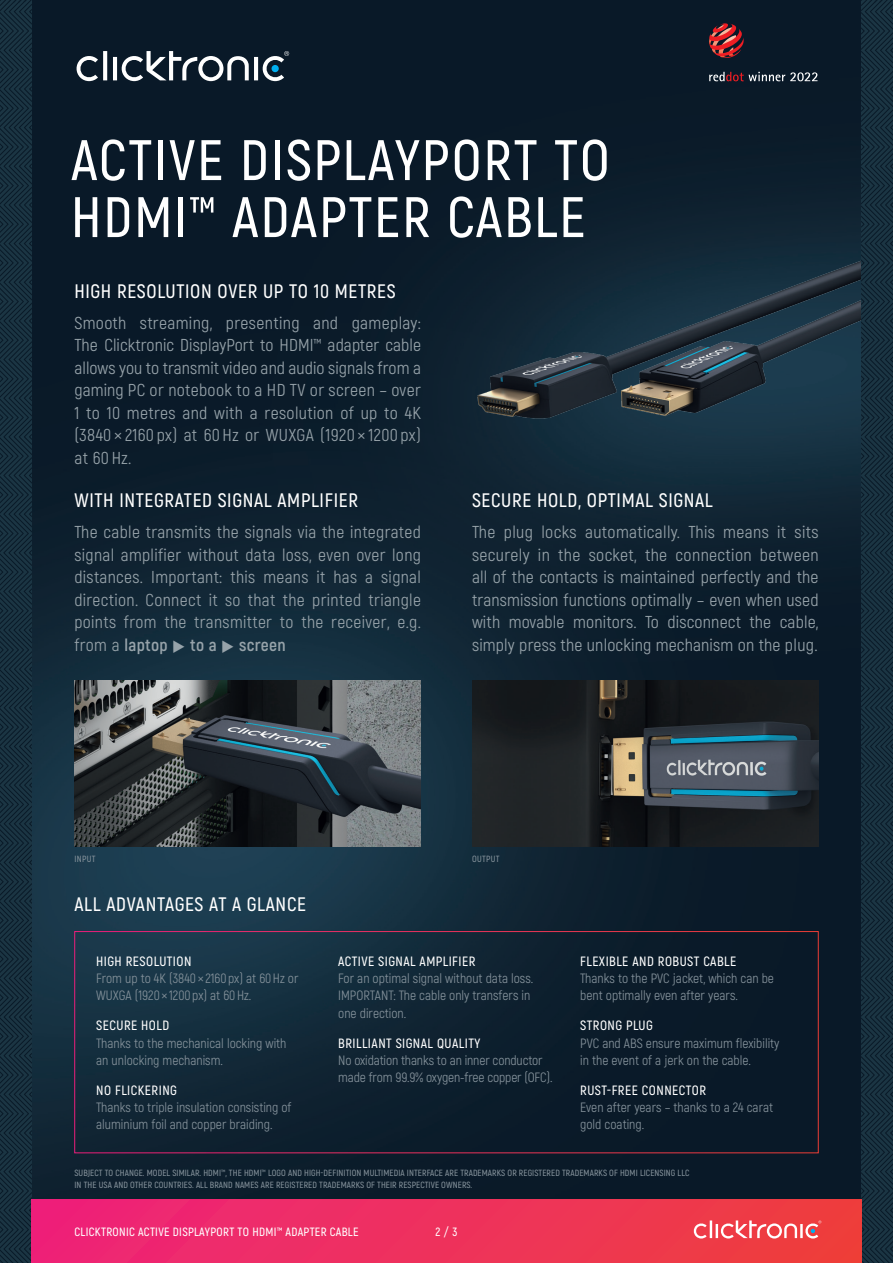
<style>
.page{position:relative;width:893px;height:1263px;background:#fff}
.page>*{position:absolute;margin:0;border:0;box-sizing:border-box;transform-origin:0 0}
.t1{font:600 57px/57px "Akrobat";letter-spacing:.035em;color:#fff}
.t2{font:600 19.5px "Akrobat";letter-spacing:.035em;color:#fff}
.t3{font:17.25px/22.5px "Akrobat";letter-spacing:.02em;color:#97a3aa;text-align:justify}
.t4{font:13.5px/17.2px "Akrobat";color:#85929b}
.t5{font:600 13.5px "Akrobat";letter-spacing:.035em;color:#fff}
.t6{font:600 12px "Akrobat";letter-spacing:.025em;color:#fff}
.t7{font:600 9px/12px "Akrobat";letter-spacing:.01em;color:#85929b}
.s1{font-weight:700}
</style>
<div class="page">
<img style="left:32px;top:0;width:829px;height:1199px">
<svg style="left:709px;top:23px;width:35px;height:35px"></svg>
<svg style="left:709px;top:72px;width:108px;height:9px"></svg>
<img style="left:74px;top:680px;width:347px;height:167px">
<img style="left:468px;top:230px;width:393px;height:213px">
<img style="left:472px;top:680px;width:347px;height:167px">
<svg style="left:0;top:0;width:32px;height:1263px;background:#152d3b"></svg>
<svg style="left:861px;top:0;width:32px;height:1263px;background:#162d3b"></svg>
<div style="left:32px;top:1199px;width:829px;height:64px;background:linear-gradient(to right,#ee227b,#ee403c)"></div>
<svg style="left:75px;top:51px;width:214px;height:30px"></svg>
<svg style="left:693px;top:1220px;width:128px;height:18px"></svg>
<h1 class="t1" style="left:71px;top:132px;width:540px">ACTIVE DISPLAYPORT TO<br>HDMI™ ADAPTER CABLE</h1>
<p class="t2" style="left:74px;top:279px;width:323px">HIGH RESOLUTION OVER UP TO 10 METRES</p>
<p class="t3" style="left:74px;top:312px;width:348px">Smooth streaming, presenting and gameplay:<br>The Clicktronic DisplayPort to HDMI™ adapter cable allows you to transmit video and audio signals from a gaming PC or notebook to a HD TV or screen – over 1 to 10 metres and with a resolution of up to 4K (3840 × 2160 px) at 60 Hz or WUXGA (1920 × 1200 px) at 60 Hz.</p>
<p class="t2" style="left:74px;top:489px;width:285px">WITH INTEGRATED SIGNAL AMPLIFIER</p>
<p class="t3" style="left:74px;top:521px;width:348px">The cable transmits the signals via the integrated signal amplifier without data loss, even over long distances. Important: this means it has a signal direction. Connect it so that the printed triangle points from the transmitter to the receiver, e.g. from a <span class="s1">laptop</span> ◆ <span class="s1">to a</span> ◆ <span class="s1">screen</span></p>
<p class="t2" style="left:472px;top:489px;width:242px">SECURE HOLD, OPTIMAL SIGNAL</p>
<p class="t3" style="left:472px;top:521px;width:348px">The plug locks automatically. This means it sits securely in the socket, the connection between all of the contacts is maintained perfectly and the transmission functions optimally – even when used with movable monitors. To disconnect the cable, simply press the unlocking mechanism on the plug.</p>
<p class="t7" style="left:74px;top:853px;width:23px">INPUT</p>
<p class="t7" style="left:472px;top:853px;width:29px">OUTPUT</p>
<p class="t2" style="left:74px;top:892px;width:233px">ALL ADVANTAGES AT A GLANCE</p>
<p class="t5" style="left:96px;top:953px;width:97px">HIGH RESOLUTION</p>
<p class="t4" style="left:96px;top:970px;width:204px">From up to 4K (3840 × 2160 px) at 60Hz or<br>WUXGA (1920 × 1200 px) at 60Hz.</p>
<p class="t5" style="left:96px;top:1017px;width:74px">SECURE HOLD</p>
<p class="t4" style="left:96px;top:1034px;width:192px">Thanks to the mechanical locking with an unlocking mechanism.</p>
<p class="t5" style="left:96px;top:1082px;width:82px">NO FLICKERING</p>
<p class="t4" style="left:96px;top:1099px;width:197px">Thanks to triple insulation consisting of aluminium foil and copper braiding.</p>
<p class="t5" style="left:338px;top:953px;width:139px">ACTIVE SIGNAL AMPLIFIER</p>
<p class="t4" style="left:338px;top:970px;width:196px">For an optimal signal without data loss.<br>IMPORTANT: The cable only transfers in one direction.</p>
<p class="t5" style="left:338px;top:1035px;width:144px">BRILLIANT SIGNAL QUALITY</p>
<p class="t4" style="left:338px;top:1051px;width:216px">No oxidation thanks to an inner conductor made from 99.9% oxygen-free copper (OFC).</p>
<p class="t5" style="left:580px;top:953px;width:158px">FLEXIBLE AND ROBUST CABLE</p>
<p class="t4" style="left:580px;top:970px;width:195px">Thanks to the PVC jacket, which can be bent optimally even after years.</p>
<p class="t5" style="left:580px;top:1017px;width:74px">STRONG PLUG</p>
<p class="t4" style="left:580px;top:1034px;width:201px">PVC and ABS ensure maximum flexibility in the event of a jerk on the cable.</p>
<p class="t5" style="left:580px;top:1082px;width:127px">RUST-FREE CONNECTOR</p>
<p class="t4" style="left:580px;top:1099px;width:194px">Even after years – thanks to a 24 carat gold coating.</p>
<p class="t7" style="left:74px;top:1166px;width:617px">SUBJECT TO CHANGE. MODEL SIMILAR. HDMI™, THE HDMI™ LOGO AND HIGH-DEFINITION MULTIMEDIA INTERFACE ARE TRADEMARKS OR REGISTERED TRADEMARKS OF HDMI LICENSING LLC<br>IN THE USA AND OTHER COUNTRIES. ALL BRAND NAMES ARE REGISTERED TRADEMARKS OF THEIR RESPECTIVE OWNERS.</p>
<p class="t6" style="left:74px;top:1224px;width:286px">CLICKTRONIC ACTIVE DISPLAYPORT TO HDMI™ ADAPTER CABLE</p>
<p class="t6" style="left:436px;top:1224px;width:23px">2 / 3</p>
</div>
